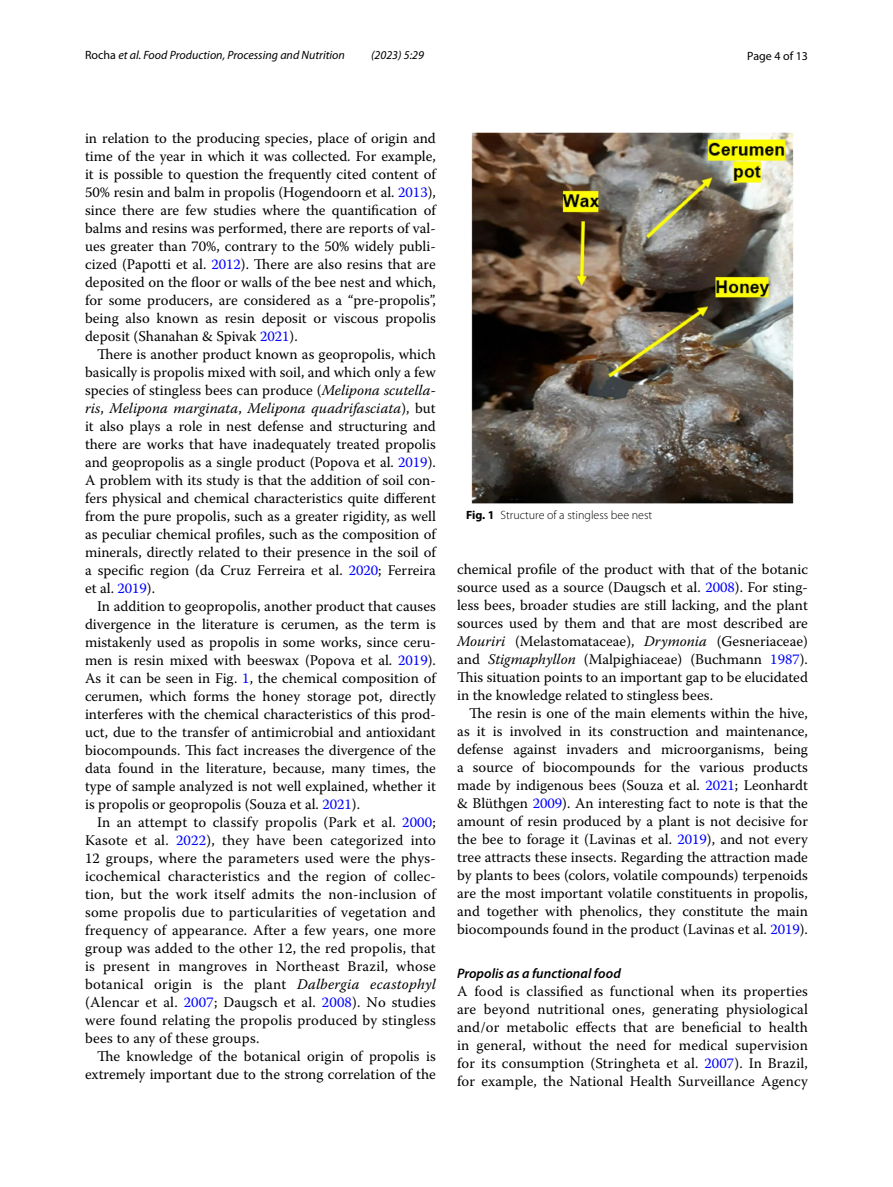
<style>
.page{position:relative;width:893px;height:1187px;background:#fff}
.page>*{position:absolute;margin:0;border:0;box-sizing:border-box;transform-origin:0 0}
.t1{font:14.7px/18px "Warnock Pro";color:#000;text-align:justify}
.t2{font:italic 600 13.8px "Myriad Pro";color:#000}
.t3{font:italic 12px "Myriad Pro";color:#000}
.t4{font:300 12px "Myriad Pro";color:#000}
.t5{font:12px "Myriad Pro";color:#000}
.s1{font-style:normal}
.s2{color:#00f}
.s3{font-style:italic}
.s4{font-weight:700}
</style>
<div class="page">
<img style="left:472px;top:133px;width:321px;height:370px">
<p class="t3" style="left:85px;top:48px;width:261px"><span class="s1">Rocha</span> et al. Food Production, Processing and Nutrition</p>
<p class="t3" style="left:371px;top:48px;width:54px">(2023) 5:29</p>
<p class="t5" style="left:747px;top:48px;width:62px">Page 4 of 13</p>
<p class="t1" style="left:85px;top:128px;width:352px">in relation to the producing species, place of origin and time of the year in which it was collected. For example, it is possible to question the frequently cited content of 50% resin and balm in propolis (Hogendoorn et al. <span class="s2">2013</span>), since there are few studies where the quantification of balms and resins was performed, there are reports of val&shy;ues greater than 70%, contrary to the 50% widely publi&shy;cized (Papotti et al. <span class="s2">2012</span>). There are also resins that are deposited on the floor or walls of the bee nest and which, for some producers, are considered as a “pre-propolis”, being also known as resin deposit or viscous propolis deposit (Shanahan &amp; Spivak <span class="s2">2021</span>).</p>
<p class="t1" style="left:85px;top:344px;width:352px;text-indent:12px">There is another product known as geopropolis, which basically is propolis mixed with soil, and which only a few species of stingless bees can produce (<span class="s3">Melipona scutella&shy;ris</span>, <span class="s3">Melipona marginata</span>, <span class="s3">Melipona quadrifasciata</span>), but it also plays a role in nest defense and structuring and there are works that have inadequately treated propolis and geopropolis as a single product (Popova et al. <span class="s2">2019</span>).<br>A problem with its study is that the addition of soil con&shy;fers physical and chemical characteristics quite different from the pure propolis, such as a greater rigidity, as well as peculiar chemical profiles, such as the composition of minerals, directly related to their presence in the soil of a specific region (da Cruz Ferreira et al. <span class="s2">2020</span>; Ferreira et al. <span class="s2">2019</span>).</p>
<p class="t1" style="left:85px;top:596px;width:352px;text-indent:12px">In addition to geopropolis, another product that causes divergence in the literature is cerumen, as the term is mistakenly used as propolis in some works, since ceru&shy;men is resin mixed with beeswax (Popova et al. <span class="s2">2019</span>).<br>As it can be seen in Fig. <span class="s2">1</span>, the chemical composition of cerumen, which forms the honey storage pot, directly interferes with the chemical characteristics of this prod&shy;uct, due to the transfer of antimicrobial and antioxidant biocompounds. This fact increases the divergence of the data found in the literature, because, many times, the type of sample analyzed is not well explained, whether it is propolis or geopropolis (Souza et al. <span class="s2">2021</span>).</p>
<p class="t1" style="left:85px;top:812px;width:352px;text-indent:12px">In an attempt to classify propolis (Park et al. <span class="s2">2000</span>; Kasote et al. <span class="s2">2022</span>), they have been categorized into 12 groups, where the parameters used were the phys&shy;icochemical characteristics and the region of collec&shy;tion, but the work itself admits the non-inclusion of some propolis due to particularities of vegetation and frequency of appearance. After a few years, one more group was added to the other 12, the red propolis, that is present in mangroves in Northeast Brazil, whose botanical origin is the plant <span class="s3">Dalbergia ecastophyl </span>(Alencar et al. <span class="s2">2007</span>; Daugsch et al. <span class="s2">2008</span>). No studies were found relating the propolis produced by stingless bees to any of these groups.</p>
<p class="t1" style="left:85px;top:1046px;width:352px;text-align:right">The knowledge of the botanical origin of propolis is extremely important due to the strong correlation of the</p>
<p class="t4" style="left:466px;top:508px;width:188px"><span class="s4">Fig. 1</span> Structure of a stingless bee nest</p>
<p class="t1" style="left:457px;top:560px;width:352px">chemical profile of the product with that of the botanic source used as a source (Daugsch et al. <span class="s2">2008</span>). For sting&shy;less bees, broader studies are still lacking, and the plant sources used by them and that are most described are <span class="s3">Mouriri</span> (Melastomataceae), <span class="s3">Drymonia</span> (Gesneriaceae) and <span class="s3">Stigmaphyllon</span> (Malpighiaceae) (Buchmann <span class="s2">1987</span>).<br>This situation points to an important gap to be elucidated in the knowledge related to stingless bees.</p>
<p class="t1" style="left:457px;top:704px;width:352px;text-indent:12px">The resin is one of the main elements within the hive, as it is involved in its construction and maintenance, defense against invaders and microorganisms, being a source of biocompounds for the various products made by indigenous bees (Souza et al. <span class="s2">2021</span>; Leonhardt &amp; Blüthgen <span class="s2">2009</span>). An interesting fact to note is that the amount of resin produced by a plant is not decisive for the bee to forage it (Lavinas et al. <span class="s2">2019</span>), and not every tree attracts these insects. Regarding the attraction made by plants to bees (colors, volatile compounds) terpenoids are the most important volatile constituents in propolis, and together with phenolics, they constitute the main biocompounds found in the product (Lavinas et al. <span class="s2">2019</span>).</p>
<p class="t2" style="left:457px;top:964px;width:165px">Propolis as a functional food</p>
<p class="t1" style="left:457px;top:982px;width:352px">A food is classified as functional when its properties are beyond nutritional ones, generating physiological and/or metabolic effects that are beneficial to health in general, without the need for medical supervision for its consumption (Stringheta et al. <span class="s2">2007</span>). In Brazil, for example, the National Health Surveillance Agency</p>
</div>
